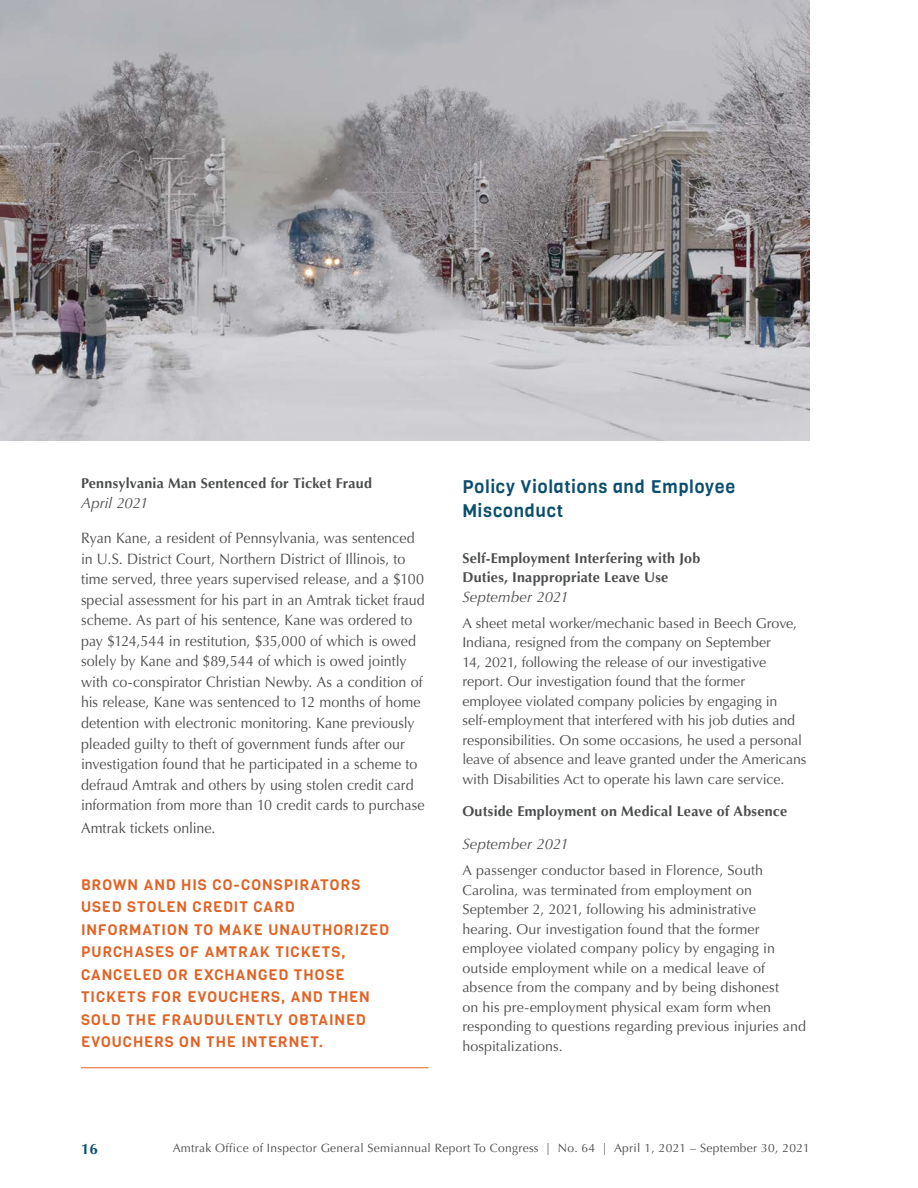
<style>
.page{position:relative;width:918px;height:1188px;background:#fff}
.page>*{position:absolute;margin:0;border:0;box-sizing:border-box;transform-origin:0 0}
.main_body{font:18px/24px "Viga";letter-spacing:.04em;color:#0b4f6d}
.main_body-2{font:15px/20.5px "Optima";letter-spacing:.005em;color:#4b4c4d;scale:.95 1}
.Call_Out{font:15px/22.5px "Viga";letter-spacing:.065em;color:#e06325}
.H2_Italics{font:italic 15px "Optima";letter-spacing:.005em;color:#4b4c4d}
.main_body-3{font:italic 15px "Optima";letter-spacing:-.005em;color:#4b4c4d}
.t1{font:700 15px "Optima";color:#0b4f6d}
.main_body-4{font:14.25px/19.5px "Optima";color:#4b4c4d}
.H1_Annotation{font:700 14.25px/18.8px "Optima";letter-spacing:.015em;color:#4b4c4d}
.main_body-5{font:700 14.25px "Optima";letter-spacing:.015em;color:#4b4c4d}
.t2{font:12px "Optima";letter-spacing:.025em;color:#4b4c4d}
</style>
<div class="page">
<img style="left:0;top:0;width:810px;height:441px">
<hr style="left:81px;top:1068px;width:348px;height:1px;background:#e06325">
<p class="H1_Annotation" style="left:81px;top:474px;width:293px">Pennsylvania Man Sentenced for Ticket Fraud</p>
<p class="main_body-3" style="left:81px;top:494px;width:69px">April 2021</p>
<p class="main_body-2" style="left:81px;top:528px;width:363px">Ryan Kane, a resident of Pennsylvania, was sentenced in U.S. District Court, Northern District of Illinois, to time served, three years supervised release, and a $100 special assessment for his part in an Amtrak ticket fraud scheme. As part of his sentence, Kane was ordered to pay $124,544 in restitution, $35,000 of which is owed solely by Kane and $89,544 of which is owed jointly with co-conspirator Christian Newby. As a condition of his release, Kane was sentenced to 12 months of home detention with electronic monitoring. Kane previously pleaded guilty to theft of government funds after our investigation found that he participated in a scheme to defraud Amtrak and others by using stolen credit card information from more than 10 credit cards to purchase</p>
<p class="main_body-2" style="left:81px;top:818px;width:143px">Amtrak tickets online.</p>
<p class="Call_Out" style="left:81px;top:873px;width:309px">BROWN AND HIS CO-CONSPIRATORS<br>USED STOLEN CREDIT CARD<br>INFORMATION TO MAKE UNAUTHORIZED<br>PURCHASES OF AMTRAK TICKETS,<br>CANCELED OR EXCHANGED THOSE<br>TICKETS FOR EVOUCHERS, AND THEN<br>SOLD THE FRAUDULENTLY OBTAINED<br>EVOUCHERS ON THE INTERNET.</p>
<p class="main_body" style="left:462px;top:475px;width:274px">Policy Violations and Employee<br>Misconduct</p>
<p class="H1_Annotation" style="left:462px;top:549px;width:239px">Self-Employment Interfering with Job<br>Duties, Inappropriate Leave Use</p>
<p class="H2_Italics" style="left:462px;top:588px;width:108px">September 2021</p>
<p class="main_body-4" style="left:462px;top:613px;width:346px">A sheet metal worker/mechanic based in Beech Grove, Indiana, resigned from the company on September<br>14, 2021, following the release of our investigative report. Our investigation found that the former employee violated company policies by engaging in self-employment that interfered with his job duties and responsibilities. On some occasions, he used a personal leave of absence and leave granted under the Americans with Disabilities Act to operate his lawn care service.</p>
<p class="main_body-5" style="left:462px;top:803px;width:326px">Outside Employment on Medical Leave of Absence</p>
<p class="H2_Italics" style="left:462px;top:835px;width:108px">September 2021</p>
<p class="main_body-4" style="left:462px;top:861px;width:345px">A passenger conductor based in Florence, South Carolina, was terminated from employment on September 2, 2021, following his administrative hearing. Our investigation found that the former employee violated company policy by engaging in outside employment while on a medical leave of absence from the company and by being dishonest<br>on his pre-employment physical exam form when responding to questions regarding previous injuries and hospitalizations.</p>
<p class="t1" style="left:81px;top:1140px;width:18px">16</p>
<p class="t2" style="left:173px;top:1141px;width:639px">Amtrak Office of Inspector General Semiannual Report To Congress | No. 64 | April 1, 2021 – September 30, 2021</p>
</div>
